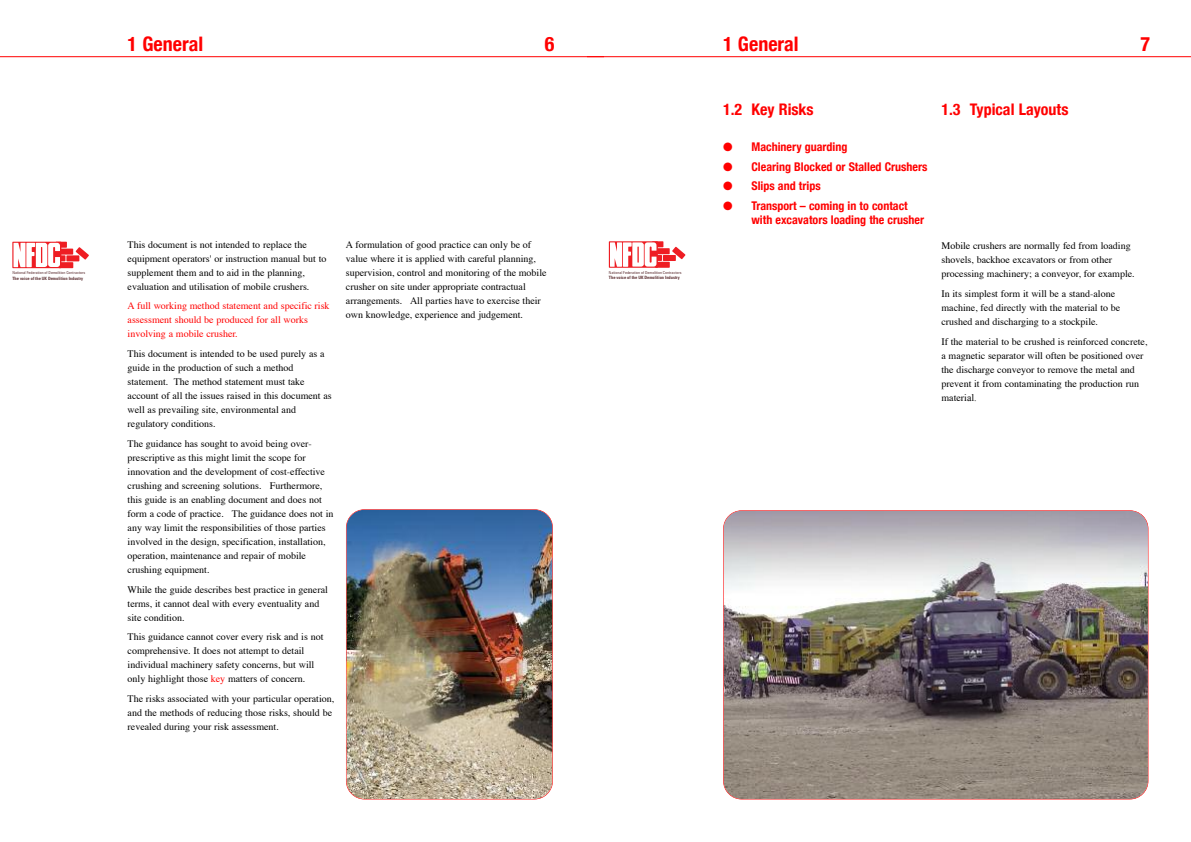
<style>
.page{position:relative;width:1191px;height:842px;background:#fff}
.page>*{position:absolute;margin:0;border:0;box-sizing:border-box;transform-origin:0 0}
.t1{font:700 condensed 20px "Helvetica Neue";color:#f00}
.t2{font:700 condensed 16px "Helvetica Neue";color:#f00}
.t3{font:700 condensed 12px/14px "Helvetica Neue";color:#f00}
.t4{font:10px/14px "Times";color:#000}
.t5{font:10px/14px "Times";color:#f00}
.t6{font:700 condensed 4.4px "Univers";color:#603336}
.t7{font:condensed 4px "Univers";color:#603336}
.s1{color:#f00}
.s2{font-family:"Times New Roman"}
</style>
<div class="page">
<hr style="left:587px;top:57px;width:604px;height:1px;background:#f00">
<hr style="left:0;top:57px;width:604px;height:1px;background:#f00">
<div style="left:56px;top:242px;width:11px;height:6px;background:#ee1d23"></div>
<div style="left:53px;top:255px;width:12px;height:6px;background:#ee1d23"></div>
<svg style="left:12px;top:242px;width:49px;height:26px"></svg>
<div style="left:59px;top:262px;width:14px;height:6px;background:#ee1d23"></div>
<svg style="left:13px;top:243px;width:47px;height:24px"></svg>
<div style="left:66px;top:255px;width:13px;height:6px;background:#ee1d23"></div>
<div style="left:61px;top:249px;width:12px;height:6px;background:#ee1d23"></div>
<svg style="left:76px;top:247px;width:13px;height:13px"></svg>
<div style="left:652px;top:241px;width:11px;height:6px;background:#ee1d23"></div>
<div style="left:649px;top:255px;width:13px;height:6px;background:#ee1d23"></div>
<svg style="left:609px;top:241px;width:49px;height:27px"></svg>
<div style="left:655px;top:262px;width:15px;height:6px;background:#ee1d23"></div>
<svg style="left:610px;top:242px;width:46px;height:25px"></svg>
<div style="left:663px;top:255px;width:13px;height:6px;background:#ee1d23"></div>
<div style="left:657px;top:248px;width:12px;height:6px;background:#ee1d23"></div>
<svg style="left:672px;top:247px;width:13px;height:12px"></svg>
<img style="left:723px;top:511px;width:425px;height:288px;border-radius:18px">
<div style="left:723px;top:510px;width:425px;height:289px;border:1px solid #f00;border-radius:18px"></div>
<img style="left:346px;top:510px;width:206px;height:289px;border-radius:18px">
<div style="left:346px;top:509px;width:207px;height:290px;border:1px solid #f00;border-radius:18px"></div>
<p class="t7" style="left:12px;top:271px;width:74px">National Federation of Demolition Contractors</p>
<p class="t6" style="left:12px;top:276px;width:72px">The voice of the UK Demolition Industry</p>
<h1 class="t1" style="left:128px;top:31px;width:77px">1 General</h1>
<h1 class="t1" style="left:545px;top:31px;width:11px">6</h1>
<h1 class="t1" style="left:723px;top:31px;width:77px">1 General</h1>
<h1 class="t1" style="left:1140px;top:31px;width:11px">7</h1>
<p class="t4" style="left:128px;top:238px;width:200px">This document is not intended to replace the equipment operators' or instruction manual but to supplement them and to aid in the planning, evaluation and utilisation of mobile crushers.</p>
<p class="t5" style="left:128px;top:300px;width:203px">A full working method statement and specific risk assessment should be produced for all works involving a mobile crusher.</p>
<p class="t4" style="left:128px;top:348px;width:206px">This document is intended to be used purely as a guide in the production of such a method statement. The method statement must take account of all the issues raised in this document as well as prevailing site, environmental and regulatory conditions.</p>
<p class="t4" style="left:128px;top:437px;width:207px">The guidance has sought to avoid being over&shy;prescriptive as this might limit the scope for innovation and the development of cost-effective crushing and screening solutions. Furthermore, this guide is an enabling document and does not form a code of practice. The guidance does not in any way limit the responsibilities of those parties involved in the design, specification, installation, operation, maintenance and repair of mobile crushing equipment.</p>
<p class="t4" style="left:128px;top:583px;width:202px">While the guide describes best practice in general terms, it cannot deal with every eventuality and site condition.</p>
<p class="t4" style="left:128px;top:631px;width:197px">This guidance cannot cover every risk and is not comprehensive. It does not attempt to detail individual machinery safety concerns, but will only highlight those <span class="s1">key</span> matters of concern.</p>
<p class="t4" style="left:128px;top:692px;width:208px">The risks associated with your particular operation, and the methods of reducing those risks, should be revealed during your risk assessment.</p>
<p class="t4" style="left:346px;top:238px;width:202px">A formulation of good practice can only be of value where it is applied with careful planning, supervision, control and monitoring of the mobile crusher on site under appropriate contractual arrangements. All parties have to exercise their own knowledge, experience and judgement.</p>
<p class="t7" style="left:609px;top:271px;width:74px">National Federation of Demolition Contractors</p>
<p class="t6" style="left:609px;top:276px;width:72px">The voice of the UK Demolition Industry</p>
<h2 class="t2" style="left:723px;top:99px;width:92px">1.2 Key Risks</h2>
<p class="t3" style="left:723px;top:139px;width:126px">● Machinery guarding</p>
<p class="t3" style="left:723px;top:159px;width:206px">● Clearing Blocked or Stalled Crushers</p>
<p class="t3" style="left:723px;top:179px;width:99px">● Slips and trips</p>
<p class="t3" style="left:751px;top:198px;width:174px;text-indent:-28px">● Transport – coming in to contact with excavators loading the crusher</p>
<h2 class="t2" style="left:941px;top:99px;width:128px">1.3 Typical Layouts</h2>
<p class="t4" style="left:941px;top:240px;width:195px">Mobile crushers are normally fed from loading shovels, backhoe excavators or from other processing machinery; a conveyor, for example.</p>
<p class="t4" style="left:941px;top:287px;width:180px">In its simplest form it will be a stand-alone machine, fed directly with the material to be crushed and discharging to a stockpile.</p>
<p class="t4" style="left:941px;top:335px;width:208px">If the material to be crushed is reinforced concrete, a magnetic separator will often be positioned over the discharge conveyor to remove the metal and prevent it from contaminating the production run materi<span class="s2">al.</span></p>
</div>
